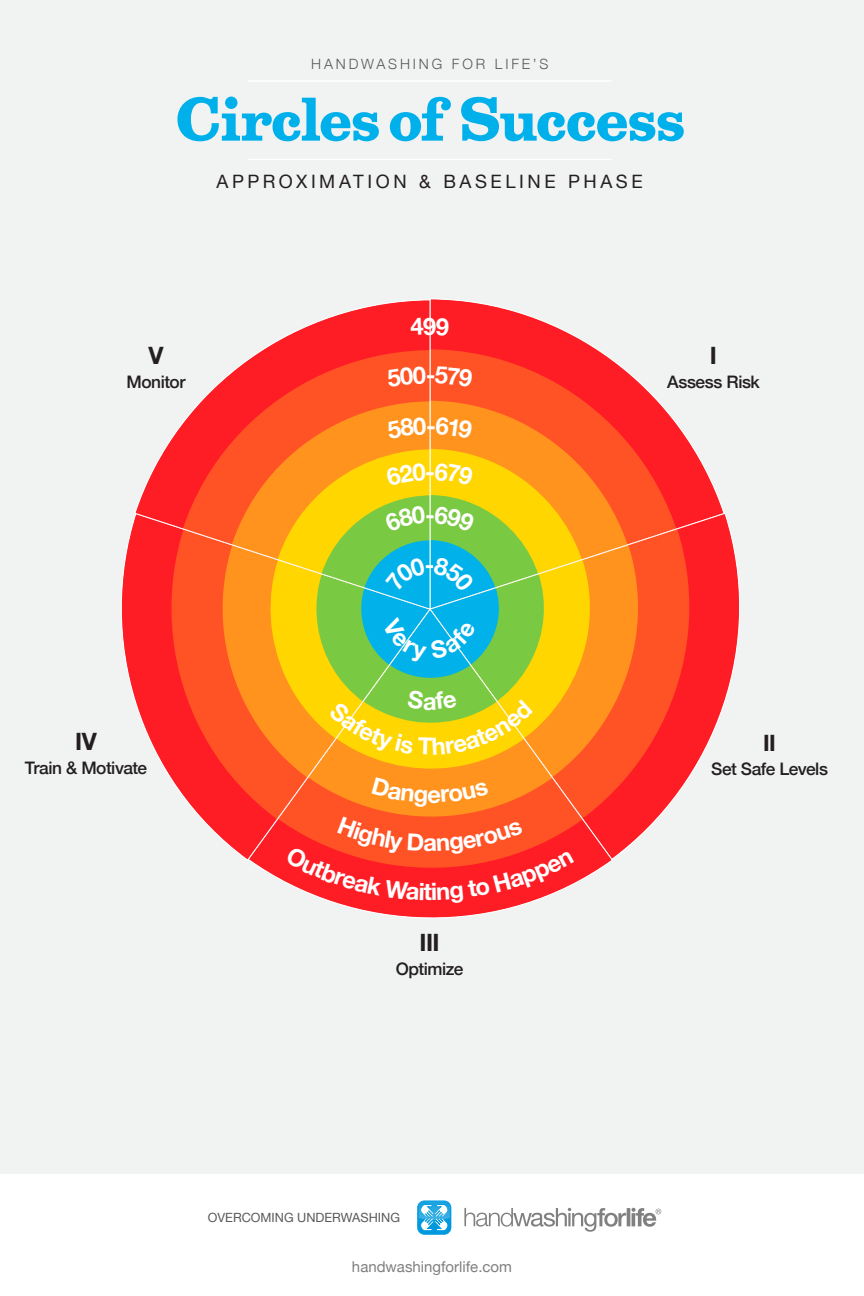
<style>
.page{position:relative;width:864px;height:1296px;background:#fff}
.page>*{position:absolute;margin:0;border:0;box-sizing:border-box;transform-origin:0 0}
.t1{font:700 56.75px "Belizio";letter-spacing:-.03em;color:#00b0eb}
.t2{font:700 23.85px "Helvetica Neue";color:#231f20}
.t3{font:700 22.55px "Helvetica Neue";color:#231f20}
.t4{font:18.45px "Helvetica Neue";letter-spacing:.195em;color:#231f20}
.t5{font:500 17.25px "Helvetica Neue";letter-spacing:-.025em;color:#231f20}
.t6{font:15px "Helvetica Neue";color:#808080}
.t7{font:300 14.2px "Helvetica Neue";letter-spacing:.2em;color:#58595b}
.t8{font:12.7px "Helvetica Neue";color:#58595b}
</style>
<div class="page">
<div style="left:0;top:0;width:864px;height:1173px;background:#f1f2f2"></div>
<svg style="left:417px;top:1201px;width:34px;height:34px"></svg>
<hr style="left:627px;top:1208px;width:3px;height:18px;background:#808080">
<svg style="left:464px;top:1208px;width:162px;height:24px"></svg>
<svg style="left:632px;top:1208px;width:29px;height:19px"></svg>
<svg style="left:431px;top:299px;width:293px;height:213px"></svg>
<svg style="left:613px;top:512px;width:127px;height:346px"></svg>
<svg style="left:251px;top:755px;width:362px;height:163px"></svg>
<svg style="left:121px;top:520px;width:310px;height:341px"></svg>
<svg style="left:134px;top:299px;width:297px;height:311px"></svg>
<hr style="left:248px;top:80px;width:364px;height:2px;background:#fff">
<hr style="left:248px;top:159px;width:364px;height:1px;background:#fff">
<svg style="left:411px;top:318px;width:38px;height:18px"></svg>
<div style="left:387px;top:366px;width:86px;height:21px;background:#ff5225"></div>
<svg style="left:285px;top:817px;width:289px;height:87px;background:#fe3c2d"></svg>
<div style="left:372px;top:777px;width:117px;height:30px;background:#ff931e"></div>
<svg style="left:250px;top:401px;width:388px;height:354px;background:#cbaa34"></svg>
<p class="t7" style="left:311px;top:53px;width:239px">HANDWASHING FOR LIFE’S</p>
<h1 class="t1" style="left:175px;top:83px;width:512px">Circles of Success</h1>
<p class="t4" style="left:217px;top:168px;width:428px">APPROXIMATION &amp; BASELINE PHASE</p>
<h2 class="t2" style="left:148px;top:337px;width:17px">V</h2>
<p class="t5" style="left:126px;top:368px;width:61px">Monitor</p>
<h2 class="t2" style="left:710px;top:337px;width:9px">I</h2>
<p class="t5" style="left:667px;top:368px;width:94px">Assess Risk</p>
<h2 class="t2" style="left:75px;top:723px;width:23px">IV</h2>
<p class="t5" style="left:25px;top:754px;width:124px">Train &amp; Motivate</p>
<h2 class="t2" style="left:420px;top:924px;width:22px">III</h2>
<p class="t5" style="left:396px;top:955px;width:69px">Optimize</p>
<p class="t8" style="left:208px;top:1208px;width:194px">OVERCOMING UNDERWASHING</p>
<p class="t6" style="left:352px;top:1256px;width:162px">handwashingforlife.com</p>
<h3 class="t3" style="left:763px;top:725px;width:14px">II</h3>
<p class="t5" style="left:711px;top:755px;width:118px">Set Safe Levels</p>
</div>
